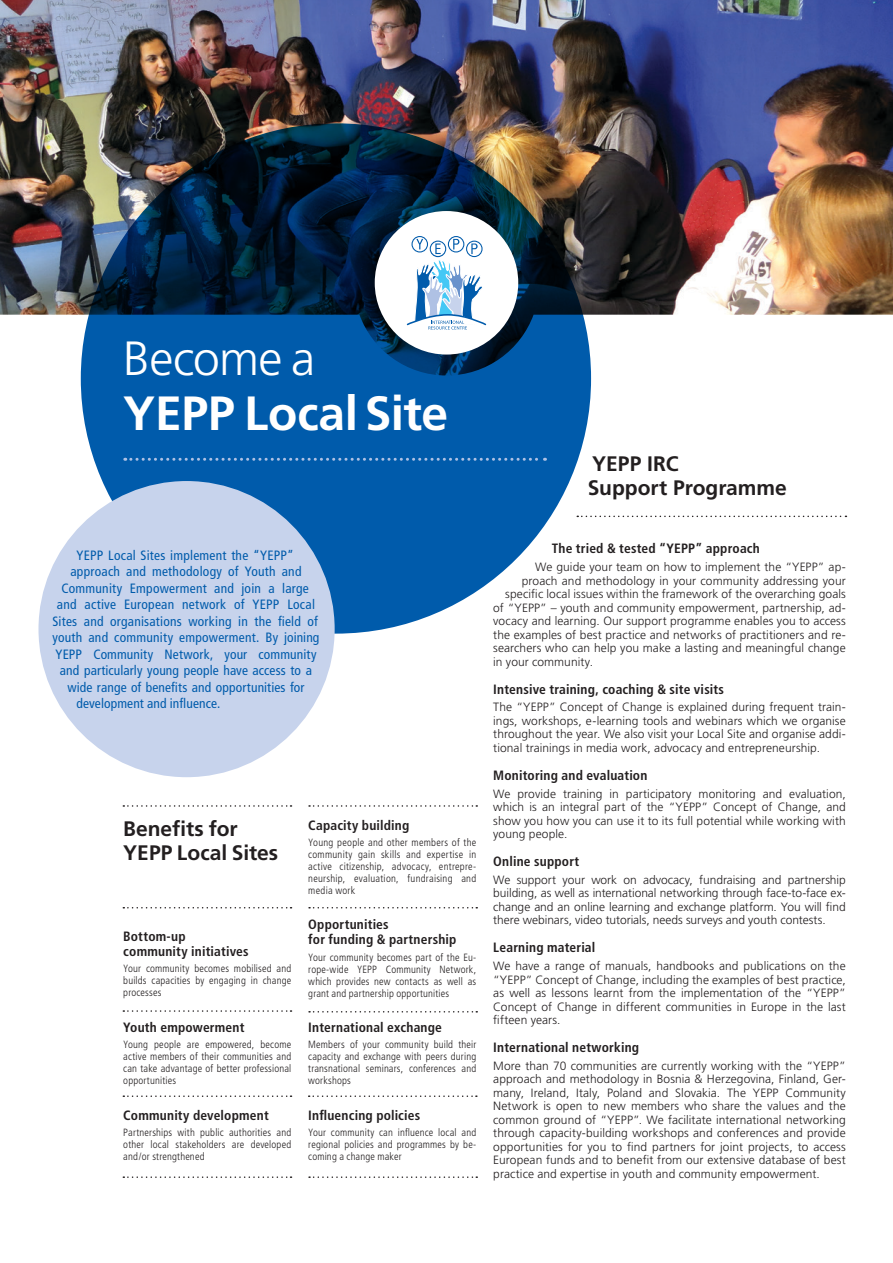
<style>
.page{position:relative;width:893px;height:1263px;background:#fff}
.page>*{position:absolute;margin:0;border:0;box-sizing:border-box;transform-origin:0 0}
.t1{font:700 48px "Frutiger";letter-spacing:-.005em;color:#fff}
.t2{font:300 48px "Frutiger";letter-spacing:-.01em;color:#fff}
.SMALL_Body_title{font:700 21px/24px "Frutiger";color:#231f20}
.Body_title{font:700 21px "Frutiger";color:#231f20}
.t3{font:condensed 13.5px "Frutiger";letter-spacing:.015em;color:#005bab}
.SMALL_Body_title-2{font:700 condensed 13.5px/15px "Frutiger";letter-spacing:.015em;color:#231f20}
.SMALL_Bodycopy{font:700 condensed 13.5px "Frutiger";letter-spacing:.015em;color:#231f20}
.SMALL_Bodycopy-2{font:300 12px/13.5px "Frutiger";letter-spacing:.005em;color:#231f20;text-align:justify}
.SMALL_Bodycopy-3{font:300 condensed 10.5px/12px "Frutiger";letter-spacing:.015em;color:#231f20;text-align:justify}
</style>
<div class="page">
<img style="left:0;top:0;width:893px;height:375px">
<svg style="left:81px;top:123px;width:510px;height:511px;background:#00447f"></svg>
<div style="left:375px;top:211px;width:143px;height:144px;background:#fff;border-radius:50%"></div>
<svg style="left:406px;top:236px;width:81px;height:94px"></svg>
<svg style="left:125px;top:458px;width:420px;height:3px"></svg>
<svg style="left:123px;top:907px;width:169px;height:1px"></svg>
<svg style="left:123px;top:805px;width:169px;height:2px"></svg>
<svg style="left:309px;top:805px;width:168px;height:2px"></svg>
<svg style="left:123px;top:1010px;width:169px;height:2px"></svg>
<svg style="left:123px;top:1095px;width:169px;height:2px"></svg>
<svg style="left:123px;top:1176px;width:169px;height:2px"></svg>
<svg style="left:309px;top:1176px;width:168px;height:2px"></svg>
<svg style="left:309px;top:907px;width:168px;height:1px"></svg>
<svg style="left:309px;top:1011px;width:168px;height:1px"></svg>
<svg style="left:309px;top:1095px;width:168px;height:2px"></svg>
<svg style="left:577px;top:516px;width:269px;height:1px"></svg>
<div style="left:38px;top:481px;width:297px;height:296px;background:#c7d3ec;border-radius:50%"></div>
<p class="t2" style="left:123px;top:332px;width:193px">Become a</p>
<p class="t1" style="left:123px;top:385px;width:326px">YEPP Local Site</p>
<p class="Body_title" style="left:592px;top:452px;width:88px">YEPP IRC</p>
<p class="Body_title" style="left:588px;top:476px;width:200px">Support Programme</p>
<p class="t3" style="left:76px;top:547px;width:219px">YEPP Local Sites implement the “YEPP”</p>
<p class="t3" style="left:70px;top:564px;width:233px">approach and methodology of Youth and</p>
<p class="t3" style="left:61px;top:580px;width:249px">Community Empowerment and join a large</p>
<p class="t3" style="left:57px;top:597px;width:260px">and active European network of YEPP Local</p>
<p class="t3" style="left:52px;top:613px;width:267px">Sites and organisations working in the field of</p>
<p class="t3" style="left:52px;top:630px;width:268px">youth and community empowerment. By joining</p>
<p class="t3" style="left:55px;top:646px;width:263px">YEPP Community Network, your community</p>
<p class="t3" style="left:60px;top:663px;width:253px">and particularly young people have access to a</p>
<p class="t3" style="left:67px;top:679px;width:238px">wide range of benefits and opportunities for</p>
<p class="t3" style="left:76px;top:696px;width:145px">development and influence.</p>
<p class="SMALL_Body_title" style="left:123px;top:816px;width:156px">Benefits for<br>YEPP Local Sites</p>
<p class="SMALL_Body_title-2" style="left:123px;top:929px;width:127px">Bottom-up community initiatives</p>
<p class="SMALL_Bodycopy-3" style="left:123px;top:963px;width:169px">Your community becomes mobilised and builds capacities by engaging in change processes</p>
<p class="SMALL_Body_title-2" style="left:123px;top:1019px;width:123px">Youth empowerment</p>
<p class="SMALL_Bodycopy-3" style="left:123px;top:1038px;width:169px">Young people are empowered, become active members of their communities and can take advantage of better professional opportunities</p>
<p class="SMALL_Body_title-2" style="left:123px;top:1107px;width:147px">Community development</p>
<p class="SMALL_Bodycopy-3" style="left:123px;top:1126px;width:169px">Partnerships with public authorities and other local stakeholders are developed and/or strengthened</p>
<p class="SMALL_Bodycopy" style="left:308px;top:817px;width:103px">Capacity building</p>
<p class="SMALL_Bodycopy-3" style="left:308px;top:836px;width:169px">Young people and other members of the community gain skills and expertise in active citizenship, advocacy, entrepre&shy;neurship, evaluation, fundraising and media work</p>
<p class="SMALL_Body_title-2" style="left:308px;top:917px;width:150px">Opportunities<br>for funding &amp; partnership</p>
<p class="SMALL_Bodycopy-3" style="left:308px;top:951px;width:169px">Your community becomes part of the Eu&shy;rope-wide YEPP Community Network, which provides new contacts as well as grant and partnership opportunities</p>
<p class="SMALL_Body_title-2" style="left:308px;top:1020px;width:135px">International exchange</p>
<p class="SMALL_Bodycopy-3" style="left:308px;top:1039px;width:169px">Members of your community build their capacity and exchange with peers during transnational seminars, conferences and workshops</p>
<p class="SMALL_Body_title-2" style="left:308px;top:1108px;width:113px">Influencing policies</p>
<p class="SMALL_Bodycopy-3" style="left:308px;top:1126px;width:169px">Your community can influence local and regional policies and programmes by be&shy;coming a change maker</p>
<p class="SMALL_Body_title-2" style="left:552px;top:541px;width:210px">The tried &amp; tested “YEPP” approach</p>
<p class="SMALL_Bodycopy-2" style="left:535px;top:560px;width:312px">We guide your team on how to implement the “YEPP” ap-</p>
<p class="SMALL_Bodycopy-2" style="left:522px;top:574px;width:326px">proach and methodology in your community addressing your</p>
<p class="SMALL_Bodycopy-2" style="left:505px;top:587px;width:342px">specific local issues within the framework of the overarching goals</p>
<p class="SMALL_Bodycopy-2" style="left:493px;top:601px;width:354px">of “YEPP” – youth and community empowerment, partnership, ad-</p>
<p class="SMALL_Bodycopy-2" style="left:493px;top:614px;width:354px">vocacy and learning. Our support programme enables you to access</p>
<p class="SMALL_Bodycopy-2" style="left:493px;top:628px;width:354px">the examples of best practice and networks of practitioners and re-</p>
<p class="SMALL_Bodycopy-2" style="left:493px;top:641px;width:354px">searchers who can help you make a lasting and meaningful change</p>
<p class="SMALL_Bodycopy-2" style="left:493px;top:655px;width:101px">in your community.</p>
<p class="SMALL_Body_title-2" style="left:493px;top:681px;width:232px">Intensive training, coaching &amp; site visits</p>
<p class="SMALL_Bodycopy-2" style="left:493px;top:700px;width:354px">The “YEPP” Concept of Change is explained during frequent train&shy;ings, workshops, e-learning tools and webinars which we organise throughout the year. We also visit your Local Site and organise addi&shy;tional trainings in media work, advocacy and entrepreneurship.</p>
<p class="SMALL_Body_title-2" style="left:493px;top:768px;width:156px">Monitoring and evaluation</p>
<p class="SMALL_Bodycopy-2" style="left:493px;top:787px;width:354px">We provide training in participatory monitoring and evaluation, which is an integral part of the “YEPP” Concept of Change, and show you how you can use it to its full potential while working with young people.</p>
<p class="SMALL_Body_title-2" style="left:493px;top:854px;width:87px">Online support</p>
<p class="SMALL_Bodycopy-2" style="left:493px;top:873px;width:354px">We support your work on advocacy, fundraising and partnership building, as well as international networking through face-to-face ex&shy;change and an online learning and exchange platform. You will find there webinars, video tutorials, needs surveys and youth contests.</p>
<p class="SMALL_Bodycopy" style="left:493px;top:940px;width:104px">Learning material</p>
<p class="SMALL_Bodycopy-2" style="left:493px;top:959px;width:354px">We have a range of manuals, handbooks and publications on the “YEPP” Concept of Change, including the examples of best practice, as well as lessons learnt from the implementation of the “YEPP” Concept of Change in different communities in Europe in the last fifteen years.</p>
<p class="SMALL_Bodycopy" style="left:493px;top:1039px;width:147px">International networking</p>
<p class="SMALL_Bodycopy-2" style="left:493px;top:1059px;width:354px">More than 70 communities are currently working with the “YEPP” approach and methodology in Bosnia &amp; Herzegovina, Finland, Ger&shy;many, Ireland, Italy, Poland and Slovakia. The YEPP Community Network is open to new members who share the values and the common ground of “YEPP”. We facilitate international networking through capacity-building workshops and conferences and provide opportunities for you to find partners for joint projects, to access European funds and to benefit from our extensive database of best practice and expertise in youth and community empowerment.</p>
</div>
